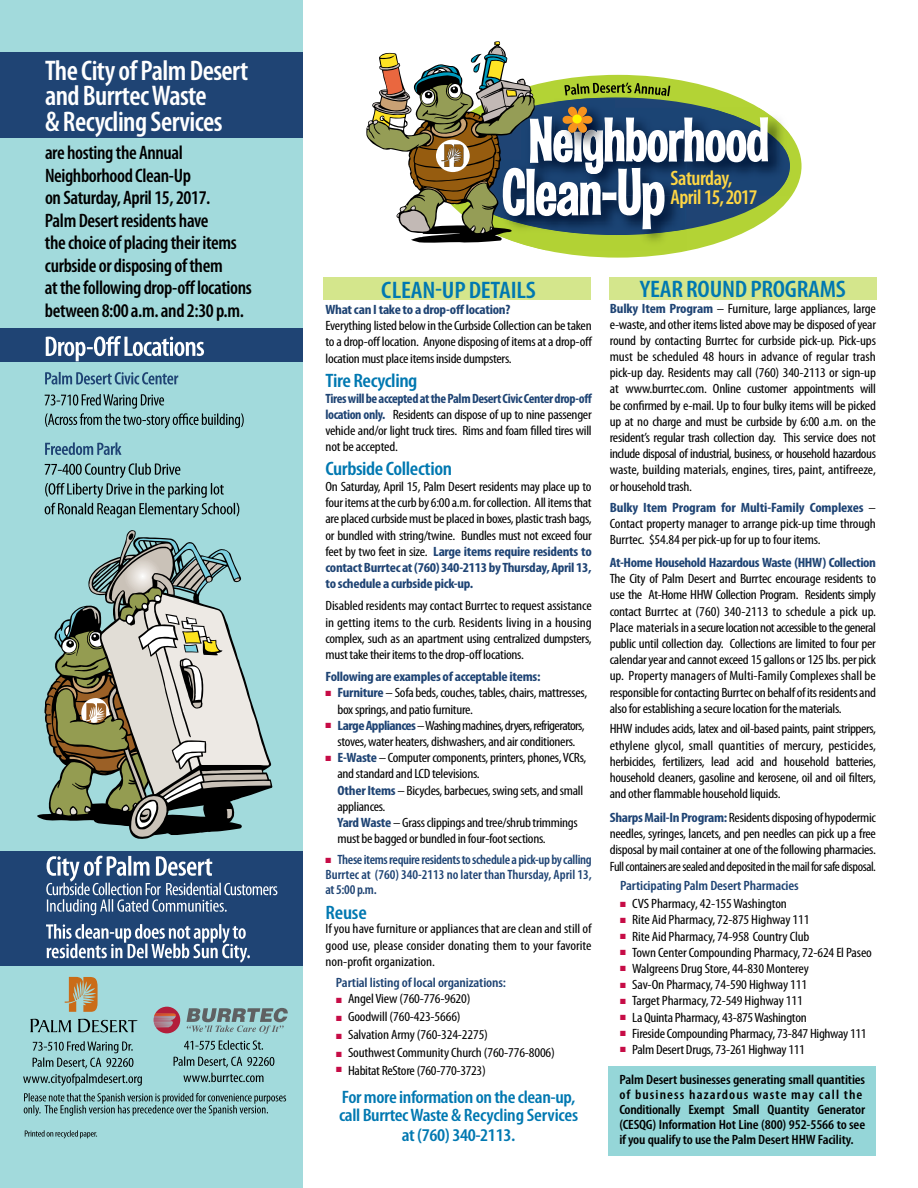
<style>
.page{position:relative;width:918px;height:1188px;background:#fff}
.page>*{position:absolute;margin:0;border:0;box-sizing:border-box;transform-origin:0 0}
.t1{font:600 condensed 28.5px/25.5px "Myriad Pro";letter-spacing:-.02em;color:#fff}
.t2{font:600 condensed 24px "Myriad Pro";letter-spacing:-.01em;color:#0078b1;scale:1.1 1}
.t3{font:600 condensed 21px/19.5px "Myriad Pro";letter-spacing:-.03em;color:#ffd744}
.t4{font:600 condensed 19.5px/22.5px "Myriad Pro";letter-spacing:-.02em;color:#000}
.t5{font:600 condensed 19.5px "Myriad Pro";letter-spacing:-.02em;color:#0078b1;scale:1.1 1}
.t6{font:600 condensed 19.5px "Myriad Pro";letter-spacing:-.02em;color:#0078b1;scale:1.11 1}
.t7{font:600 condensed 18px/19px "Myriad Pro";letter-spacing:-.02em;color:#0078b1;text-align:center;scale:1.1 1}
.t8{font:condensed 13.5px/16.2px "Myriad Pro";letter-spacing:-.02em;color:#000;text-align:justify;scale:1.1 1}
.t9{font:600 condensed 13.5px/15px "Myriad Pro";letter-spacing:-.01em;color:#000;scale:1.1 1}
.t10{font:700 condensed 13.5px "Myriad Pro";letter-spacing:-.025em;color:#1f4474;scale:1.1 1}
.t11{font:600 condensed 13.5px/15px "Myriad Pro";letter-spacing:-.005em;color:#1f4474;text-align:justify}
.t12{font:600 condensed 13.5px "Myriad Pro";letter-spacing:-.005em;color:#1f4474;scale:1.1 1}
.s1{font-weight:700;color:#1f4474}
.s2{color:#c60c46}
</style>
<div class="page">
<div style="left:609px;top:277px;width:268px;height:23px;background:#d4e68c"></div>
<div style="left:324px;top:277px;width:267px;height:23px;background:#d4e68c"></div>
<div style="left:0;top:0;width:302px;height:1188px;background:#a2dadc"></div>
<div style="left:0;top:52px;width:302px;height:86px;background:#1f4474"></div>
<div style="left:0;top:328px;width:302px;height:33px;background:#1f4474"></div>
<div style="left:434px;top:75px;width:368px;height:183px;background:#b3d335;border-radius:50%"></div>
<img style="left:768px;top:113px;width:22px;height:83px">
<svg style="left:366px;top:41px;width:402px;height:202px"></svg>
<div style="left:0;top:851px;width:302px;height:115px;background:#1f4474"></div>
<svg style="left:25px;top:1130px;width:72px;height:8px"></svg>
<svg style="left:46px;top:924px;width:204px;height:39px"></svg>
<svg style="left:46px;top:856px;width:231px;height:59px"></svg>
<svg style="left:65px;top:977px;width:33px;height:35px"></svg>
<svg style="left:30px;top:1019px;width:41px;height:13px"></svg>
<svg style="left:78px;top:1019px;width:60px;height:13px"></svg>
<svg style="left:45px;top:531px;width:226px;height:306px"></svg>
<svg style="left:45px;top:463px;width:194px;height:55px"></svg>
<svg style="left:45px;top:442px;width:77px;height:13px"></svg>
<svg style="left:45px;top:394px;width:199px;height:34px"></svg>
<svg style="left:45px;top:372px;width:133px;height:13px"></svg>
<svg style="left:46px;top:336px;width:158px;height:25px"></svg>
<svg style="left:24px;top:1093px;width:262px;height:23px"></svg>
<svg style="left:23px;top:1041px;width:119px;height:45px"></svg>
<svg style="left:174px;top:1056px;width:100px;height:26px"></svg>
<svg style="left:184px;top:1040px;width:79px;height:10px"></svg>
<svg style="left:154px;top:1007px;width:26px;height:26px"></svg>
<svg style="left:187px;top:1008px;width:101px;height:26px"></svg>
<div style="left:609px;top:1066px;width:267px;height:90px;background:#95d6d8"></div>
<h1 class="t1" style="left:45px;top:58px;width:205px">The City of Palm Desert and Burrtec Waste<br>&amp; Recycling Services</h1>
<h3 class="t4" style="left:45px;top:142px;width:208px">are hosting the Annual<br>Neighborhood Clean-Up<br>on Saturday, April 15, 2017.<br>Palm Desert residents have<br>the choice of placing their items curbside or disposing of them<br>at the following drop-off locations between 8:00 a.m. and 2:30 p.m.</h3>
<h3 class="t3" style="left:670px;top:168px;width:88px">Saturday,<br>April 15, 2017</h3>
<h2 class="t2" style="left:381px;top:277px;width:142px">Clean-Up Details</h2>
<p class="t10" style="left:326px;top:301px;width:170px">What can I take to a drop-off location?</p>
<p class="t8" style="left:326px;top:317px;width:244px">Everything listed below in the Curbside Collection can be taken to a drop-off location. Anyone disposing of items at a drop-off location must place items inside dumpsters.</p>
<h3 class="t6" style="left:326px;top:369px;width:84px">Tire Recycling</h3>
<p class="t8" style="left:325px;top:390px;width:244px"><span class="s1">Tires will be accepted at the Palm Desert Civic Center drop-off location only.</span> Residents can dispose of up to nine passenger vehicle and/or light truck tires. Rims and foam filled tires will not be accepted.</p>
<h3 class="t5" style="left:326px;top:458px;width:117px">Curbside Collection</h3>
<p class="t8" style="left:326px;top:478px;width:244px">On Saturday, April 15, Palm Desert residents may place up to four items at the curb by 6:00 a.m. for collection. All items that are placed curbside must be placed in boxes, plastic trash bags, or bundled with string/twine. Bundles must not exceed four feet by two feet in size. <span class="s1">Large items require residents to contact Burrtec at (760) 340-2113 by Thursday, April 13, to schedule a curbside pick-up.</span></p>
<p class="t8" style="left:326px;top:598px;width:244px">Disabled residents may contact Burrtec to request assistance in getting items to the curb. Residents living in a housing complex, such as an apartment using centralized dumpsters, must take their items to the drop-off locations.</p>
<p class="t10" style="left:326px;top:668px;width:197px">Following are examples of acceptable items:</p>
<p class="t8" style="left:338px;top:685px;width:229px;text-indent:-12px"><span class="s2">■</span> <span class="s1">Furniture</span> – Sofa beds, couches, tables, chairs, mattresses, box springs, and patio furniture.</p>
<p class="t8" style="left:326px;top:717px;width:237px;text-align:center"><span class="s2">■</span> <span class="s1">Large Appliances</span> – Washing machines, dryers, refrigerators, stoves, water heaters, dishwashers, and air conditioners.</p>
<p class="t8" style="left:338px;top:749px;width:228px;text-align:left;text-indent:-12px"><span class="s2">■</span> <span class="s1">E-Waste</span> – Computer components, printers, phones, VCRs, and standard and LCD televisions.<br><span class="s1">Other Items</span> – Bicycles, barbecues, swing sets, and small appliances.<br><span class="s1">Yard Waste</span> – Grass clippings and tree/shrub trimmings must be bagged or bundled in four-foot sections.</p>
<p class="t11" style="left:325px;top:852px;width:268px"><span class="s2">■</span> These items require residents to schedule a pick-up by calling Burrtec at (760) 340-2113 no later than Thursday, April 13, at 5:00 p.m.</p>
<h3 class="t5" style="left:326px;top:902px;width:39px">Reuse</h3>
<p class="t8" style="left:326px;top:921px;width:244px">If you have furniture or appliances that are clean and still of good use, please consider donating them to your favorite non-profit organization.</p>
<p class="t12" style="left:336px;top:975px;width:156px">Partial listing of local organizations:</p>
<p class="t8" style="left:336px;top:990px;width:124px"><span class="s2">■</span> Angel View (760-776-9620)</p>
<p class="t8" style="left:336px;top:1008px;width:115px"><span class="s2">■</span> Goodwill (760-423-5666)</p>
<p class="t8" style="left:336px;top:1026px;width:140px"><span class="s2">■</span> Salvation Army (760-324-2275)</p>
<p class="t8" style="left:336px;top:1044px;width:201px"><span class="s2">■</span> Southwest Community Church (760-776-8006)</p>
<p class="t8" style="left:336px;top:1062px;width:138px"><sup>■</sup> Habitat ReStore (760-770-3723)</p>
<h3 class="t7" style="left:339px;top:1087px;width:219px">For more information on the clean-up, call Burrtec Waste &amp; Recycling Services at (760) 340-2113.</h3>
<h2 class="t2" style="left:640px;top:276px;width:189px">Year Round Programs</h2>
<p class="t8" style="left:610px;top:300px;width:244px"><span class="s1">Bulky Item Program</span> – Furniture, large appliances, large e-waste, and other items listed above may be disposed of year round by contacting Burrtec for curbside pick-up. Pick-ups must be scheduled 48 hours in advance of regular trash pick-up day. Residents may call (760) 340-2113 or sign-up at www.burrtec.com. Online customer appointments will be confirmed by e-mail. Up to four bulky items will be picked up at no charge and must be curbside by 6:00 a.m. on the resident’s regular trash collection day. This service does not include disposal of industrial, business, or household hazardous waste, building materials, engines, tires, paint, antifreeze, or household trash.</p>
<p class="t8" style="left:610px;top:499px;width:244px"><span class="s1">Bulky Item Program for Multi-Family Complexes</span> – Contact property manager to arrange pick-up time through Burrtec. $54.84 per pick-up for up to four items.</p>
<p class="t10" style="left:610px;top:554px;width:244px">At-Home Household Hazardous Waste (HHW) Collection</p>
<p class="t8" style="left:610px;top:570px;width:244px">The City of Palm Desert and Burrtec encourage residents to use the At-Home HHW Collection Program. Residents simply contact Burrtec at (760) 340-2113 to schedule a pick up.<br>Place materials in a secure location not accessible to the general public until collection day. Collections are limited to four per calendar year and cannot exceed 15 gallons or 125 lbs. per pick up. Property managers of Multi-Family Complexes shall be responsible for contacting Burrtec on behalf of its residents and also for establishing a secure location for the materials.</p>
<p class="t8" style="left:610px;top:721px;width:244px">HHW includes acids, latex and oil-based paints, paint strippers, ethylene glycol, small quantities of mercury, pesticides, herbicides, fertilizers, lead acid and household batteries, household cleaners, gasoline and kerosene, oil and oil filters, and other flammable household liquids.</p>
<p class="t8" style="left:610px;top:809px;width:244px"><span class="s1">Sharps Mail-In Program:</span>Residents disposing of hypodermic needles, syringes, lancets, and pen needles can pick up a free disposal by mail container at one of the following pharmacies.<br>Full containers are sealed and deposited in the mail for safe disposal.</p>
<p class="t12" style="left:610px;top:878px;width:173px">Participating Palm Desert Pharmacies</p>
<p class="t8" style="left:620px;top:895px;width:153px"><span class="s2">■</span> CVS Pharmacy, 42-155 Washington</p>
<p class="t8" style="left:620px;top:912px;width:173px"><span class="s2">■</span> Rite Aid Pharmacy, 72-875 Highway 111</p>
<p class="t8" style="left:620px;top:928px;width:174px"><span class="s2">■</span> Rite Aid Pharmacy, 74-958 Country Club</p>
<p class="t8" style="left:620px;top:944px;width:230px"><span class="s2">■</span> Town Center Compounding Pharmacy, 72-624 El Paseo</p>
<p class="t8" style="left:620px;top:960px;width:173px"><span class="s2">■</span> Walgreens Drug Store, 44-830 Monterey</p>
<p class="t8" style="left:620px;top:976px;width:171px"><span class="s2">■</span> Sav-On Pharmacy, 74-590 Highway 111</p>
<p class="t8" style="left:620px;top:993px;width:167px"><span class="s2">■</span> Target Pharmacy, 72-549 Highway 111</p>
<p class="t8" style="left:620px;top:1009px;width:171px"><span class="s2">■</span> La Quinta Pharmacy, 43-875 Washington</p>
<p class="t8" style="left:620px;top:1025px;width:225px"><span class="s2">■</span> Fireside Compounding Pharmacy, 73-847 Highway 111</p>
<p class="t8" style="left:620px;top:1041px;width:169px"><span class="s2">■</span> Palm Desert Drugs, 73-261 Highway 111</p>
<p class="t9" style="left:619px;top:1072px;width:225px">Palm Desert businesses generating small quantities of business hazardous waste may call the Conditionally Exempt Small Quantity Generator (CESQG) Information Hot Line (800) 952-5566 to see if you qualify to use the Palm Desert HHW Facility.</p>
</div>
